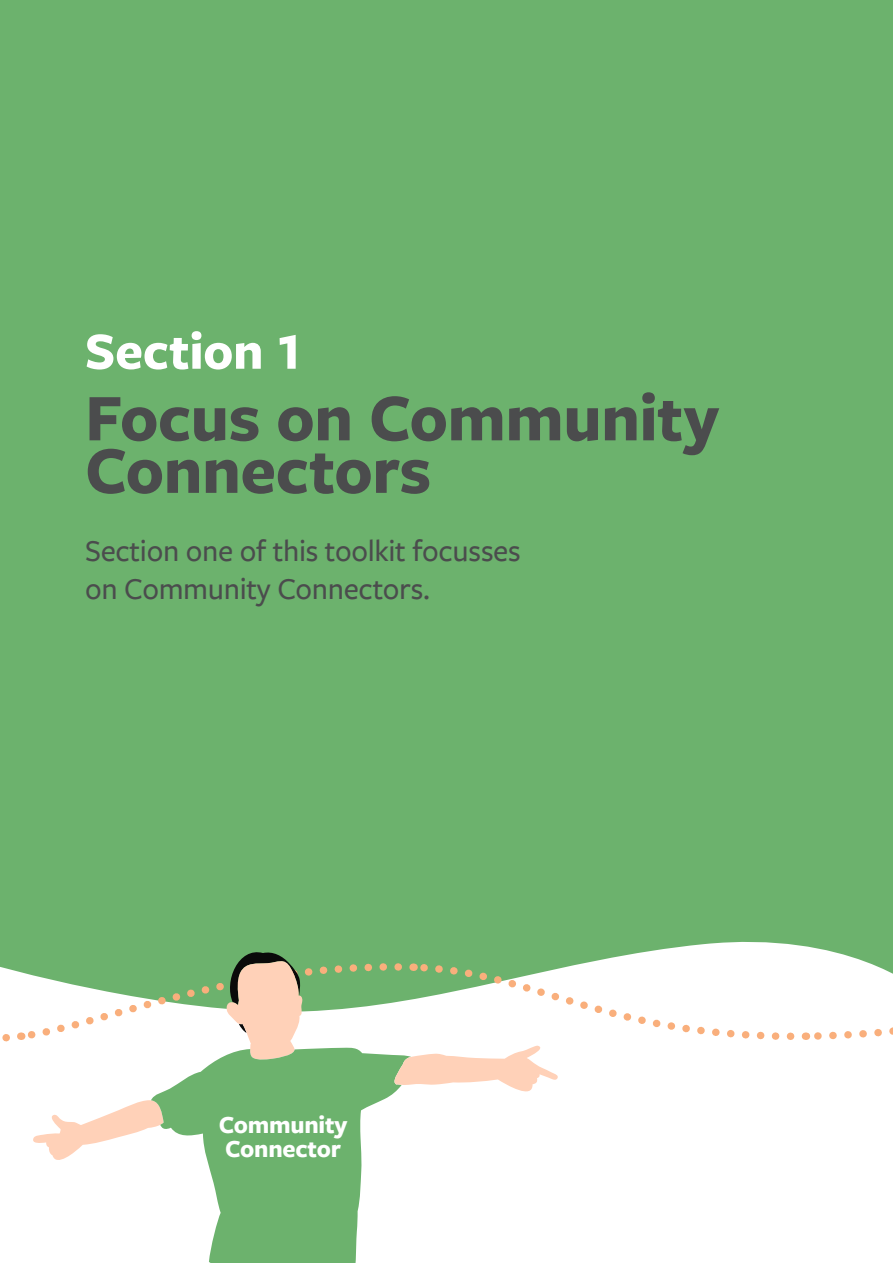
<style>
.page{position:relative;width:893px;height:1263px;background:#6cb26d}
.page>*{position:absolute;margin:0;border:0;box-sizing:border-box;transform-origin:0 0}
.t1{font:700 69px/52.5px "Freight Sans Pro";letter-spacing:-.01em;color:#4b4c4d}
.t2{font:700 54px "Freight Sans Pro";letter-spacing:-.005em;color:#fff}
.t3{font:500 31.5px/37.5px "Freight Sans Pro";letter-spacing:-.01em;color:#4b4c4d}
.t4{font:700 25.5px/24px "Freight Sans Pro";letter-spacing:-.01em;color:#fff}
</style>
<div class="page">
<div style="left:0;top:941px;width:893px;height:322px;background:#fff"></div>
<div style="left:805px;top:974px;width:88px;height:70px;background:#fff"></div>
<svg style="left:0;top:1029px;width:14px;height:18px"></svg>
<svg style="left:151px;top:1167px;width:260px;height:96px"></svg>
<svg style="left:20px;top:946px;width:778px;height:221px"></svg>
<h2 class="t2" style="left:85px;top:314px;width:219px">Section 1</h2>
<h1 class="t1" style="left:85px;top:389px;width:635px">Focus on Community<br>Connectors</h1>
<p class="t3" style="left:85px;top:531px;width:437px">Section one of this toolkit focusses on Community Connectors.</p>
<p class="t4" style="left:219px;top:1111px;width:130px">Community<br>Connector</p>
</div>
